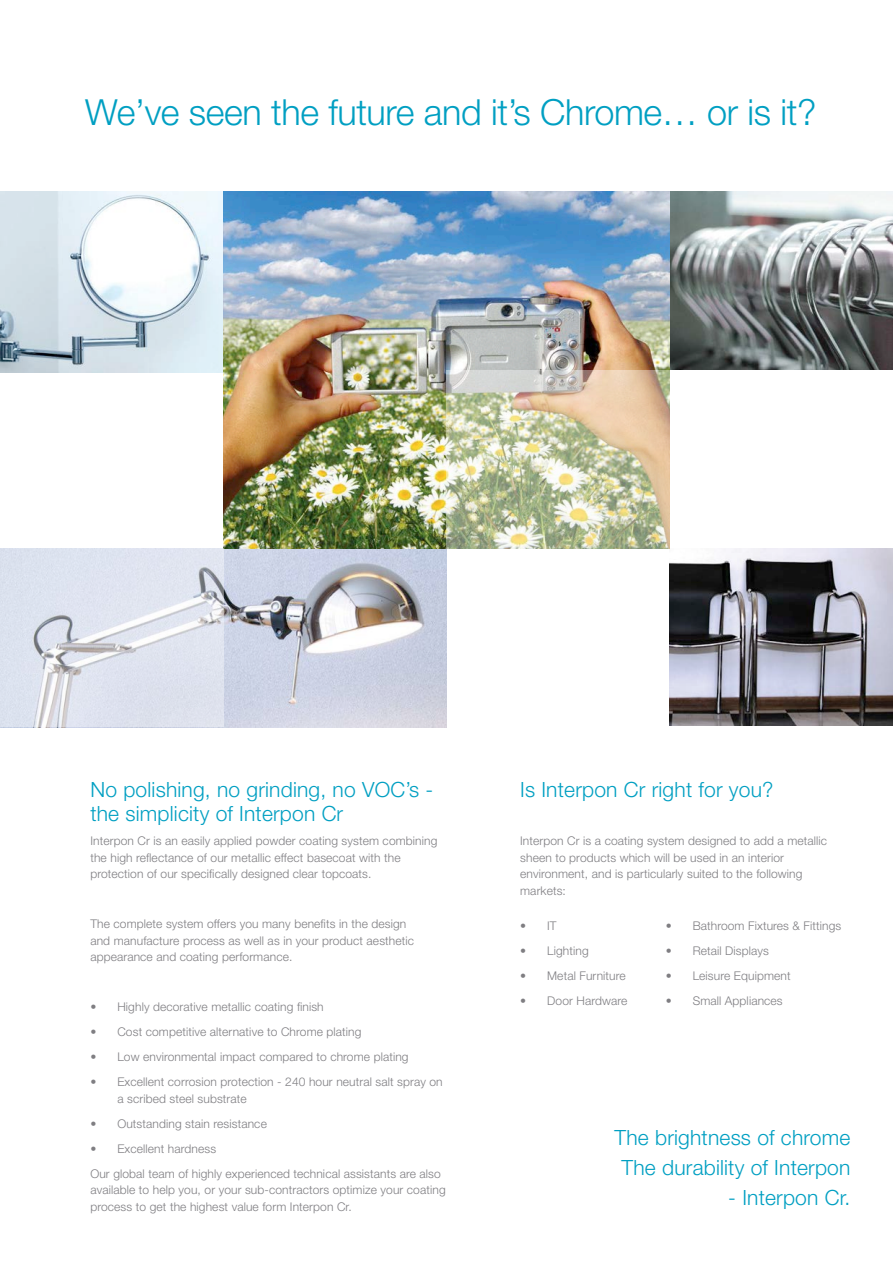
<style>
.page{position:relative;width:893px;height:1263px;background:#fff}
.page>*{position:absolute;margin:0;border:0;box-sizing:border-box;transform-origin:0 0}
.t1{font:300 36px "Helvetica Neue";letter-spacing:-.01em;color:#009fc2}
.t2{font:300 21px/24px "Helvetica Neue";letter-spacing:.01em;color:#009fc2}
.t3{font:300 12px/16.5px "Helvetica Neue";letter-spacing:.01em;color:#7f7e82}
</style>
<div class="page">
<img style="left:223px;top:549px;width:223px;height:178px">
<img style="left:0;top:191px;width:223px;height:181px">
<img style="left:670px;top:549px;width:223px;height:176px">
<img style="left:670px;top:191px;width:223px;height:179px">
<img style="left:223px;top:191px;width:447px;height:358px">
<svg style="left:0;top:549px;width:223px;height:178px;background:#dce0eb"></svg>
<img style="left:446px;top:370px;width:224px;height:179px">
<p class="t1" style="left:85px;top:90px;width:733px">We’ve seen the future and it’s Chrome… or is it?</p>
<p class="t2" style="left:90px;top:777px;width:344px">No polishing, no grinding, no VOC’s - the simplicity of Interpon Cr</p>
<p class="t3" style="left:90px;top:832px;width:348px">Interpon Cr is an easily applied powder coating system combining the high reflectance of our metallic effect basecoat with the protection of our specifically designed clear topcoats.</p>
<p class="t3" style="left:90px;top:915px;width:325px">The complete system offers you many benefits in the design and manufacture process as well as in your product aesthetic appearance and coating performance.</p>
<p class="t3" style="left:90px;top:998px;width:235px">• Highly decorative metallic coating finish</p>
<p class="t3" style="left:90px;top:1023px;width:273px">• Cost competitive alternative to Chrome plating</p>
<p class="t3" style="left:90px;top:1048px;width:320px">• Low environmental impact compared to chrome plating</p>
<p class="t3" style="left:117px;top:1073px;width:327px;text-indent:-27px">• Excellent corrosion protection - 240 hour neutral salt spray on a scribed steel substrate</p>
<p class="t3" style="left:90px;top:1115px;width:178px">• Outstanding stain resistance</p>
<p class="t3" style="left:90px;top:1140px;width:127px">• Excellent hardness</p>
<p class="t3" style="left:90px;top:1165px;width:357px">Our global team of highly experienced technical assistants are also available to help you, or your sub-contractors optimize your coating process to get the highest value form Interpon Cr.</p>
<p class="t2" style="left:520px;top:777px;width:255px">Is Interpon Cr right for you?</p>
<p class="t3" style="left:520px;top:832px;width:308px">Interpon Cr is a coating system designed to add a metallic sheen to products which will be used in an interior environment, and is particularly suited to the following markets:</p>
<p class="t3" style="left:520px;top:917px;width:38px">• IT</p>
<p class="t3" style="left:520px;top:942px;width:70px">• Lighting</p>
<p class="t3" style="left:520px;top:967px;width:107px">• Metal Furniture</p>
<p class="t3" style="left:520px;top:992px;width:109px">• Door Hardware</p>
<p class="t3" style="left:666px;top:917px;width:177px">• Bathroom Fixtures &amp; Fittings</p>
<p class="t3" style="left:666px;top:942px;width:105px">• Retail Displays</p>
<p class="t3" style="left:666px;top:967px;width:126px">• Leisure Equipment</p>
<p class="t3" style="left:666px;top:992px;width:119px">• Small Appliances</p>
<p class="t2" style="left:615px;top:1124px;width:237px">The brightness of chrome</p>
<p class="t2" style="left:621px;top:1155px;width:230px">The durability of Interpon</p>
<p class="t2" style="left:728px;top:1185px;width:124px">- Interpon Cr.</p>
</div>
